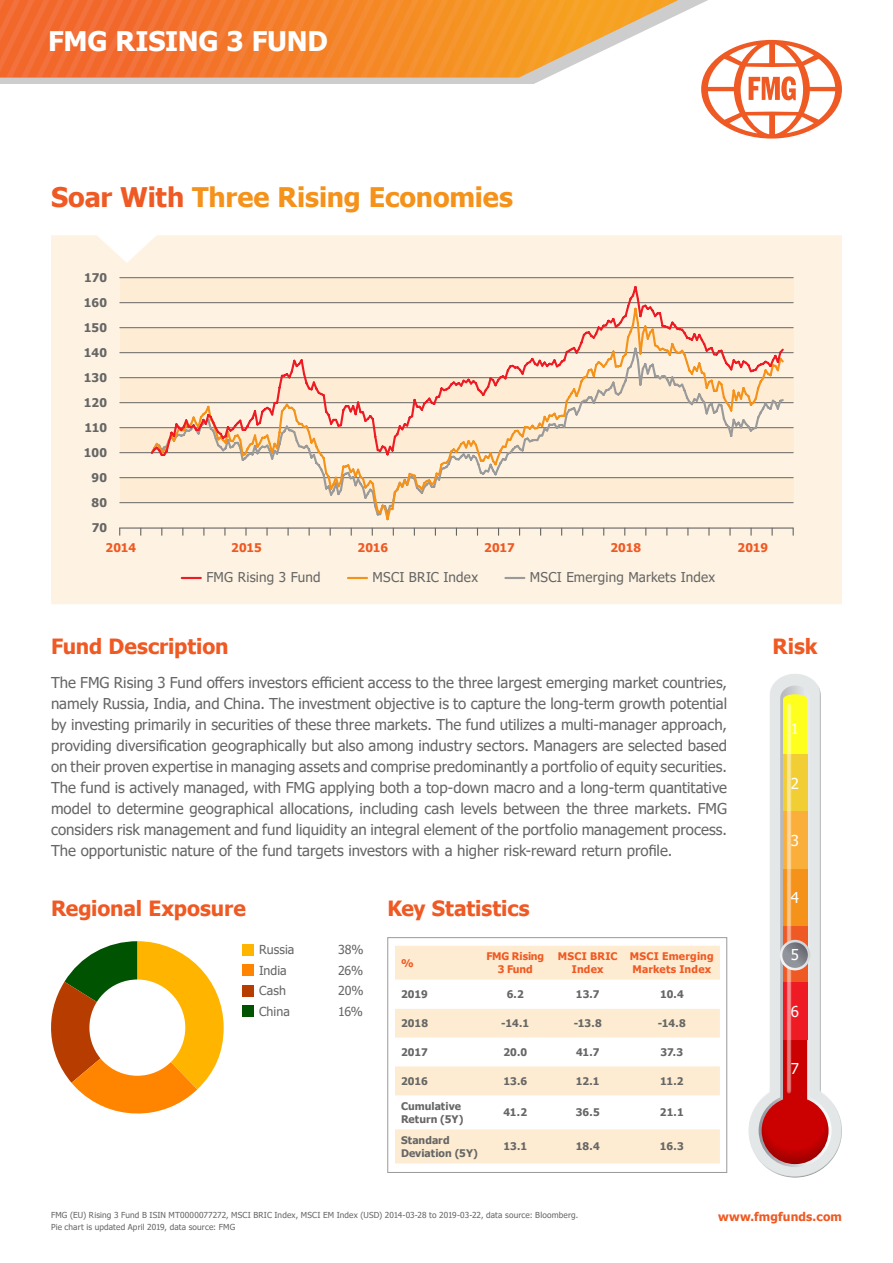
<style>
.page{position:relative;width:893px;height:1263px;background:#fff}
.page>*{position:absolute;margin:0;border:0;box-sizing:border-box;transform-origin:0 0}
.t1{font:700 27px "Tahoma";letter-spacing:-.005em;color:#f4921a}
.t2{font:700 27px "Tahoma";letter-spacing:-.01em;color:#fff}
.t3{font:700 21px "Tahoma";letter-spacing:-.005em;color:#ef5923}
.t4{font:15px/21px "Tahoma";color:#666;text-align:justify}
.t5{font:15px "Tahoma";color:#fff}
.t6{font:13.5px "Tahoma";letter-spacing:.015em;color:#666}
.t7{font:12.45px "Tahoma";color:#666}
.t8{font:700 12px "Tahoma";letter-spacing:.01em;color:#ef5923}
.t9{font:700 12px/25px "Tahoma";letter-spacing:.005em;color:#666;text-align:right}
.t10{font:700 10.5px/12.6px "Tahoma";letter-spacing:.005em;color:#666}
.t11{font:700 10.5px/12.6px "Tahoma";letter-spacing:.02em;color:#ef5923;text-align:center}
.t12{font:700 10.5px/12.6px "Tahoma";letter-spacing:-.01em;color:#ef5923;text-align:center}
.t13{font:8.25px/12px "Tahoma";letter-spacing:.015em;color:#666}
.s1{color:#ef5923}
</style>
<div class="page">
<div style="left:0;top:78px;width:546px;height:6px;background:#cdcdcd"></div>
<svg style="left:0;top:0;width:708px;height:78px"></svg>
<svg style="left:51px;top:941px;width:173px;height:173px"></svg>
<svg style="left:701px;top:40px;width:141px;height:99px"></svg>
<svg style="left:395px;top:946px;width:325px;height:217px;fill:#fdecd1"></svg>
<svg style="left:395px;top:980px;width:325px;height:29px"></svg>
<div style="left:387px;top:937px;width:340px;height:236px;border:1px solid #9a9a9a"></div>
<div style="left:89px;top:979px;width:96px;height:97px;background:#fff;border-radius:50%"></div>
<div style="left:51px;top:235px;width:791px;height:369px;background:#fef3e2"></div>
<div style="left:242px;top:944px;width:12px;height:12px;background:#ffb400"></div>
<div style="left:242px;top:964px;width:12px;height:12px;background:#ff8500"></div>
<div style="left:242px;top:985px;width:12px;height:12px;background:#b63c00"></div>
<div style="left:242px;top:1005px;width:12px;height:12px;background:#005300"></div>
<svg style="left:775px;top:674px;width:40px;height:8px"></svg>
<div style="left:748px;top:682px;width:94px;height:496px;background:#231f20;opacity:.5"></div>
<svg style="left:759px;top:686px;width:72px;height:481px"></svg>
<svg style="left:780px;top:940px;width:30px;height:30px"></svg>
<svg style="left:782px;top:942px;width:26px;height:26px"></svg>
<svg style="left:182px;top:577px;width:19px;height:2px"></svg>
<svg style="left:348px;top:577px;width:19px;height:2px"></svg>
<svg style="left:505px;top:577px;width:19px;height:2px"></svg>
<div style="left:120px;top:278px;width:673px;height:25px;background:#feedd4"></div>
<div style="left:120px;top:328px;width:673px;height:25px;background:#feedd4"></div>
<div style="left:120px;top:378px;width:673px;height:24px;background:#feedd4"></div>
<div style="left:120px;top:428px;width:673px;height:25px;background:#feedd4"></div>
<div style="left:120px;top:477px;width:673px;height:25px;background:#feedd4"></div>
<hr style="left:120px;top:502px;width:673px;height:1px;background:#666">
<hr style="left:120px;top:427px;width:673px;height:1px;background:#666">
<hr style="left:120px;top:452px;width:673px;height:1px;background:#666">
<hr style="left:120px;top:477px;width:673px;height:1px;background:#666">
<hr style="left:120px;top:327px;width:673px;height:1px;background:#666">
<hr style="left:120px;top:352px;width:673px;height:1px;background:#666">
<hr style="left:120px;top:377px;width:673px;height:1px;background:#666">
<hr style="left:120px;top:402px;width:673px;height:1px;background:#666">
<hr style="left:120px;top:302px;width:673px;height:1px;background:#666">
<hr style="left:120px;top:277px;width:673px;height:1px;background:#666">
<svg style="left:750px;top:529px;width:2px;height:6px"></svg>
<svg style="left:771px;top:529px;width:2px;height:6px"></svg>
<svg style="left:245px;top:529px;width:2px;height:6px"></svg>
<hr style="left:120px;top:527px;width:673px;height:2px;background:#666">
<svg style="left:266px;top:528px;width:2px;height:7px"></svg>
<svg style="left:729px;top:528px;width:2px;height:7px"></svg>
<svg style="left:224px;top:528px;width:2px;height:7px"></svg>
<svg style="left:149px;top:458px;width:496px;height:64px"></svg>
<svg style="left:149px;top:286px;width:496px;height:172px"></svg>
<svg style="left:640px;top:303px;width:146px;height:136px"></svg>
<h1 class="t2" style="left:48px;top:22px;width:281px">FMG RISING 3 FUND</h1>
<h1 class="t1" style="left:51px;top:178px;width:463px"><span class="s1">Soar With</span> Three Rising Economies</h1>
<p class="t9" style="left:84px;top:265px;width:25px">170<br>160<br>150<br>140<br>130<br>120<br>110<br>100<br>90<br>80<br>70</p>
<p class="t8" style="left:105px;top:539px;width:32px">2014</p>
<p class="t8" style="left:231px;top:539px;width:32px">2015</p>
<p class="t8" style="left:357px;top:539px;width:32px">2016</p>
<p class="t8" style="left:484px;top:539px;width:32px">2017</p>
<p class="t8" style="left:610px;top:539px;width:32px">2018</p>
<p class="t8" style="left:737px;top:539px;width:32px">2019</p>
<p class="t6" style="left:206px;top:568px;width:116px">FMG Rising 3 Fund</p>
<p class="t6" style="left:373px;top:568px;width:107px">MSCI BRIC Index</p>
<p class="t6" style="left:530px;top:568px;width:187px">MSCI Emerging Markets Index</p>
<h2 class="t3" style="left:51px;top:632px;width:179px">Fund Description</h2>
<p class="t4" style="left:51px;top:673px;width:678px">The FMG Rising 3 Fund offers investors efficient access to the three largest emerging market countries, namely Russia, India, and China. The investment objective is to capture the long-term growth potential by investing primarily in securities of these three markets. The fund utilizes a multi-manager approach, providing diversification geographically but also among industry sectors. Managers are selected based on their proven expertise in managing assets and comprise predominantly a portfolio of equity securities.<br>The fund is actively managed, with FMG applying both a top-down macro and a long-term quantitative model to determine geographical allocations, including cash levels between the three markets. FMG considers risk management and fund liquidity an integral element of the portfolio management process.<br>The opportunistic nature of the fund targets investors with a higher risk-reward return profile.</p>
<h2 class="t3" style="left:51px;top:894px;width:196px">Regional Exposure</h2>
<p class="t7" style="left:259px;top:941px;width:37px">Russia</p>
<p class="t7" style="left:338px;top:941px;width:27px">38%</p>
<p class="t7" style="left:259px;top:962px;width:29px">India</p>
<p class="t7" style="left:338px;top:962px;width:27px">26%</p>
<p class="t7" style="left:259px;top:982px;width:28px">Cash</p>
<p class="t7" style="left:338px;top:982px;width:27px">20%</p>
<p class="t7" style="left:259px;top:1003px;width:32px">China</p>
<p class="t7" style="left:338px;top:1003px;width:26px">16%</p>
<h2 class="t3" style="left:387px;top:894px;width:144px">Key Statistics</h2>
<p class="t11" style="left:401px;top:957px;width:14px">%</p>
<p class="t12" style="left:486px;top:951px;width:59px">FMG Rising<br>3 Fund</p>
<p class="t11" style="left:558px;top:951px;width:61px">MSCI BRIC<br>Index</p>
<p class="t11" style="left:630px;top:951px;width:85px;text-align:left">MSCI Emerging<br>Markets Index</p>
<p class="t10" style="left:401px;top:988px;width:28px">2019</p>
<p class="t10" style="left:507px;top:988px;width:19px">6.2</p>
<p class="t10" style="left:576px;top:988px;width:25px">13.7</p>
<p class="t10" style="left:660px;top:988px;width:25px">10.4</p>
<p class="t10" style="left:401px;top:1017px;width:28px">2018</p>
<p class="t10" style="left:501px;top:1017px;width:29px">-14.1</p>
<p class="t10" style="left:574px;top:1017px;width:29px">-13.8</p>
<p class="t10" style="left:658px;top:1017px;width:30px">-14.8</p>
<p class="t10" style="left:401px;top:1046px;width:28px">2017</p>
<p class="t10" style="left:503px;top:1046px;width:25px">20.0</p>
<p class="t10" style="left:576px;top:1046px;width:25px">41.7</p>
<p class="t10" style="left:660px;top:1046px;width:24px">37.3</p>
<p class="t10" style="left:401px;top:1075px;width:28px">2016</p>
<p class="t10" style="left:503px;top:1075px;width:25px">13.6</p>
<p class="t10" style="left:576px;top:1075px;width:25px">12.1</p>
<p class="t10" style="left:660px;top:1075px;width:25px">11.2</p>
<p class="t10" style="left:401px;top:1100px;width:64px">Cumulative<br>Return (5Y)</p>
<p class="t10" style="left:503px;top:1107px;width:25px">41.2</p>
<p class="t10" style="left:576px;top:1107px;width:25px">36.5</p>
<p class="t10" style="left:660px;top:1107px;width:25px">21.1</p>
<p class="t10" style="left:401px;top:1134px;width:78px">Standard<br>Deviation (5Y)</p>
<p class="t10" style="left:503px;top:1141px;width:25px">13.1</p>
<p class="t10" style="left:576px;top:1141px;width:25px">18.4</p>
<p class="t10" style="left:660px;top:1141px;width:25px">16.3</p>
<h2 class="t3" style="left:772px;top:632px;width:47px">Risk</h2>
<p class="t5" style="left:791px;top:718px;width:10px">1</p>
<p class="t5" style="left:791px;top:773px;width:10px">2</p>
<p class="t5" style="left:791px;top:830px;width:10px">3</p>
<p class="t5" style="left:791px;top:888px;width:10px">4</p>
<p class="t5" style="left:791px;top:945px;width:10px">5</p>
<p class="t5" style="left:791px;top:1002px;width:10px">6</p>
<p class="t5" style="left:791px;top:1059px;width:10px">7</p>
<p class="t13" style="left:51px;top:1210px;width:529px">FMG (EU) Rising 3 Fund B ISIN MT0000077272, MSCI BRIC Index, MSCI EM Index (USD) 2014-03-28 to 2019-03-22, data source: Bloomberg.<br>Pie chart is updated April 2019, data source: FMG</p>
<p class="t8" style="left:718px;top:1208px;width:125px">www.fmgfunds.com</p>
</div>
